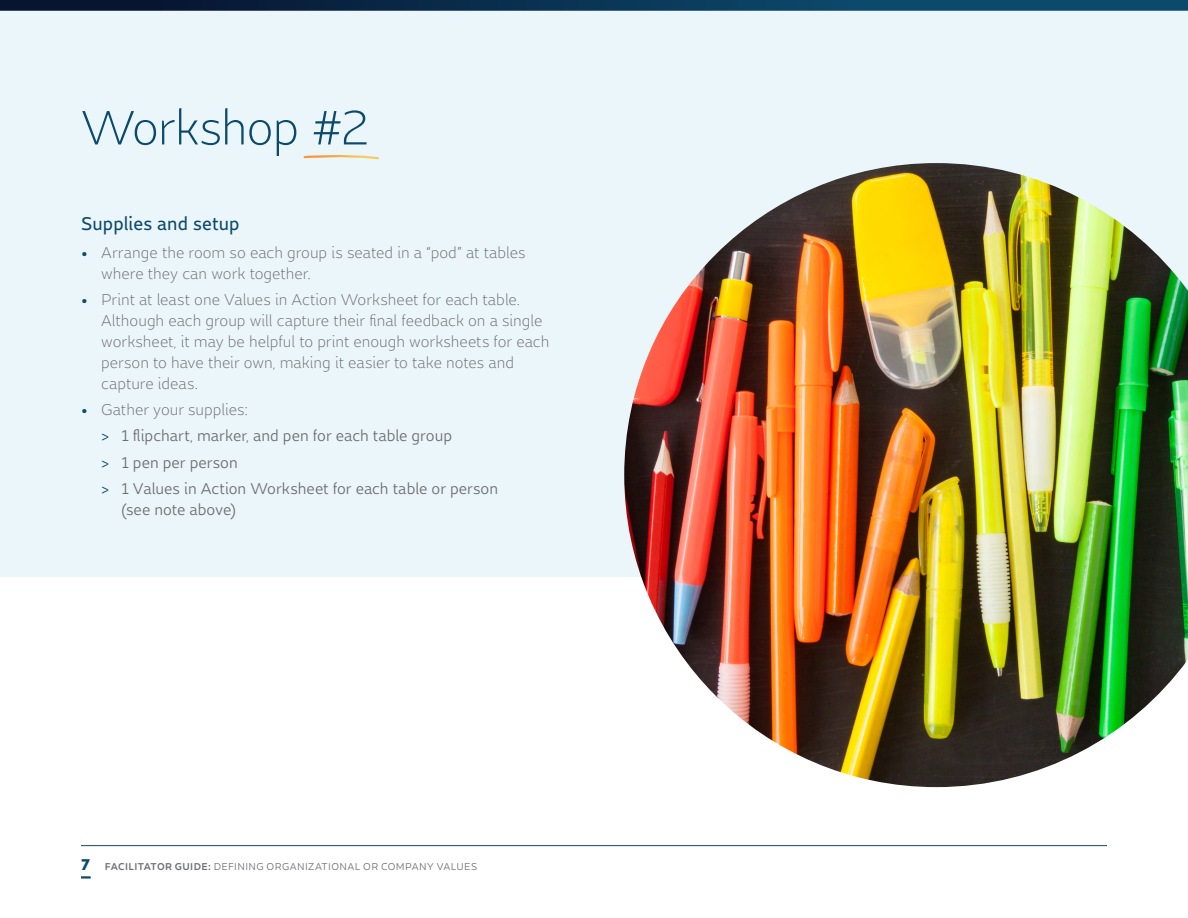
<style>
.page{position:relative;width:1188px;height:918px;background:#fff}
.page>*{position:absolute;margin:0;border:0;box-sizing:border-box;transform-origin:0 0}
.t1{font:51px "Dupla";letter-spacing:-.02em;color:#0c4a6c}
.t2{font:600 19.5px "Dupla";letter-spacing:.01em;color:#0c4a6c}
.t3{font:16.5px/21px "Dupla";color:#6d6e71}
.t4{font:16.5px/26.2px "Dupla";color:#6d6e71}
.t5{font:10.5px "Dupla";letter-spacing:.04em;color:#6d6e71}
.s1{font-weight:700;color:#0c4a6c}
.s2{font-style:inherit}
.s3{color:#0c4a6c}
.s4{font-weight:800;font-size:16.5px;color:#0c4a6c}
.s5{font-weight:700}
</style>
<div class="page">
<svg style="left:81px;top:876px;width:10px;height:3px"></svg>
<hr style="left:81px;top:845px;width:1026px;height:1px;background:#0c4a6c">
<svg style="left:0;top:0;width:1188px;height:11px;background:#0f3756"></svg>
<div style="left:0;top:11px;width:1188px;height:566px;background:#ebf6fb"></div>
<svg style="left:303px;top:155px;width:76px;height:5px"></svg>
<img style="left:624px;top:163px;width:564px;height:624px">
<h1 class="t1" style="left:81px;top:94px;width:290px">Workshop #2</h1>
<p class="t2" style="left:81px;top:210px;width:160px">Supplies and setup</p>
<p class="t3" style="left:101px;top:241px;width:426px;text-indent:-20px"><span class="s1">•</span> Arrange the room so each group is seated in a “pod” at tables where they can work together.</p>
<p class="t3" style="left:101px;top:289px;width:450px;text-indent:-20px"><span class="s1">•</span> Print at least one Values in Action Worksheet for each table.<br>Although each group will capture their final feedback on a single worksheet, it may be helpful to print enough worksheets for each person to have their own, making it easier to take notes and capture ideas.</p>
<p class="t4" style="left:101px;top:396px;width:398px;text-indent:-20px"><span class="s1">•</span> <span class="s2">Gather your supplies:<br></span><span class="s3">&gt;</span> 1 flipchart, marker, and pen for each table group<br><span class="s3">&gt;</span> 1 pen per person<br><span class="s3">&gt;</span> 1 Values in Action Worksheet for each table or person</p>
<p class="t4" style="left:121px;top:496px;width:116px">(see note above)</p>
<p class="t5" style="left:81px;top:859px;width:398px"><span class="s4">7</span> <span class="s5">FACILITATOR GUIDE:</span> DEFINING ORGANIZATIONAL OR COMPANY VALUES</p>
</div>
